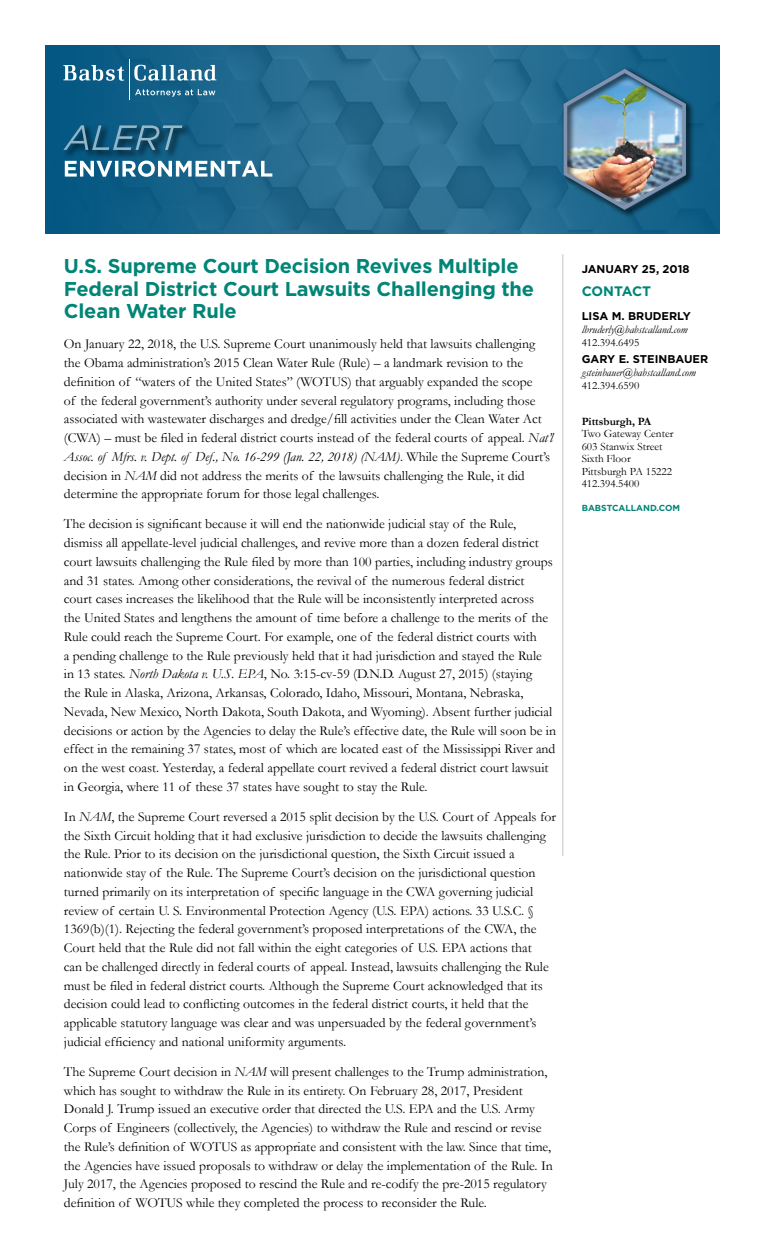
<style>
.page{position:relative;width:765px;height:1260px;background:#fff}
.page>*{position:absolute;margin:0;border:0;box-sizing:border-box;transform-origin:0 0}
.t1{font:700 20px/22.5px "Gotham";letter-spacing:-.01em;color:#008576}
.t2{font:13.75px/18.8px "Garamond";color:#000}
.t3{font:700 13.75px "Gotham";letter-spacing:-.01em;color:#008576}
.t4{font:italic 11.25px/12.9px "Garamond";color:#000}
.t5{font:11.25px/12.5px "Garamond";color:#000}
.t6{font:700 11.25px "Gotham";color:#000}
.t7{font:700 8.75px "Gotham";color:#008576}
.s1{font-style:italic}
.s2{font-family:"Gotham";font-weight:700;font-style:normal}
.s3{font-style:normal}
.s4{font-weight:700}
</style>
<div class="page">
<img style="left:45px;top:45px;width:675px;height:188px">
<svg style="left:63px;top:65px;width:61px;height:16px"></svg>
<svg style="left:134px;top:65px;width:82px;height:16px"></svg>
<svg style="left:135px;top:89px;width:80px;height:8px"></svg>
<hr style="left:129px;top:60px;width:1px;height:40px;background:#fff">
<hr style="left:562px;top:254px;width:1px;height:602px;background:#cdcfd0">
<svg style="left:65px;top:161px;width:207px;height:16px"></svg>
<svg style="left:561px;top:66px;width:134px;height:152px;background:#155b80"></svg>
<img style="left:564px;top:69px;width:122px;height:141px">
<svg style="left:62px;top:123px;width:130px;height:37px;background:#0c557b"></svg>
<svg style="left:63px;top:125px;width:120px;height:25px;background:#2c6685"></svg>
<p class="t1" style="left:64px;top:255px;width:472px">U.S. Supreme Court Decision Revives Multiple<br>Federal District Court Lawsuits Challenging the<br>Clean Water Rule</p>
<p class="t2" style="left:64px;top:334px;width:490px">On January 22, 2018, the U.S. Supreme Court unanimously held that lawsuits challenging the Obama administration’s 2015 Clean Water Rule (Rule) – a landmark revision to the definition of “waters of the United States” (WOTUS) that arguably expanded the scope<br>of the federal government’s authority under several regulatory programs, including those associated with wastewater discharges and dredge/fill activities under the Clean Water Act (CWA) – must be filed in federal district courts instead of the federal courts of appeal. <span class="s1">Nat’l Assoc. of Mfrs. v. Dept. of Def., No. 16-299 (Jan. 22, 2018) (NAM)</span>. While the Supreme Court’s decision in <span class="s1">NAM</span> did not address the merits of the lawsuits challenging the Rule, it did determine the appropriate forum for those legal challenges.</p>
<p class="t2" style="left:64px;top:514px;width:494px">The decision is significant because it will end the nationwide judicial stay of the Rule, dismiss all appellate-level judicial challenges, and revive more than a dozen federal district court lawsuits challenging the Rule filed by more than 100 parties, including industry groups and 31 states. Among other considerations, the revival of the numerous federal district court cases increases the likelihood that the Rule will be inconsistently interpreted across<br>the United States and lengthens the amount of time before a challenge to the merits of the Rule could reach the Supreme Court. For example, one of the federal district courts with<br>a pending challenge to the Rule previously held that it had jurisdiction and stayed the Rule<br>in 13 states. <span class="s1">North Dakota v. U.S. EPA</span>, No. 3:15-cv-59 (D.N.D. August 27, 2015) (staying<br>the Rule in Alaska, Arizona, Arkansas, Colorado, Idaho, Missouri, Montana, Nebraska, Nevada, New Mexico, North Dakota, South Dakota, and Wyoming). Absent further judicial decisions or action by the Agencies to delay the Rule’s effective date, the Rule will soon be in effect in the remaining 37 states, most of which are located east of the Mississippi River and on the west coast. Yesterday, a federal appellate court revived a federal district court lawsuit in Georgia, where 11 of these 37 states have sought to stay the Rule.</p>
<p class="t2" style="left:64px;top:807px;width:494px">In <span class="s1">NAM</span>, the Supreme Court reversed a 2015 split decision by the U.S. Court of Appeals for the Sixth Circuit holding that it had exclusive jurisdiction to decide the lawsuits challenging the Rule. Prior to its decision on the jurisdictional question, the Sixth Circuit issued a nationwide stay of the Rule. The Supreme Court’s decision on the jurisdictional question turned primarily on its interpretation of specific language in the CWA governing judicial review of certain U. S. Environmental Protection Agency (U.S. EPA) actions. 33 U.S.C. § 1369(b)(1). Rejecting the federal government’s proposed interpretations of the CWA, the Court held that the Rule did not fall within the eight categories of U.S. EPA actions that<br>can be challenged directly in federal courts of appeal. Instead, lawsuits challenging the Rule must be filed in federal district courts. Although the Supreme Court acknowledged that its decision could lead to conflicting outcomes in the federal district courts, it held that the applicable statutory language was clear and was unpersuaded by the federal government’s judicial efficiency and national uniformity arguments.</p>
<p class="t2" style="left:64px;top:1062px;width:491px">The Supreme Court decision in <span class="s1">NAM</span> will present challenges to the Trump administration, which has sought to withdraw the Rule in its entirety. On February 28, 2017, President Donald J. Trump issued an executive order that directed the U.S. EPA and the U.S. Army Corps of Engineers (collectively, the Agencies) to withdraw the Rule and rescind or revise the Rule’s definition of WOTUS as appropriate and consistent with the law. Since that time, the Agencies have issued proposals to withdraw or delay the implementation of the Rule. In July 2017, the Agencies proposed to rescind the Rule and re-codify the pre-2015 regulatory definition of WOTUS while they completed the process to reconsider the Rule.</p>
<p class="t6" style="left:582px;top:261px;width:109px">JANUARY 25, 2018</p>
<p class="t3" style="left:582px;top:282px;width:71px">CONTACT</p>
<p class="t4" style="left:582px;top:310px;width:111px"><span class="s2">LISA M. BRUDERLY </span>lbruderly@babstcalland.com<br><span class="s3">412.394.6495</span></p>
<p class="t4" style="left:582px;top:353px;width:128px"><span class="s2">GARY E. STEINBAUER </span>gsteinbauer@babstcalland.com<br><span class="s3">412.394.6590</span></p>
<p class="t5" style="left:582px;top:415px;width:93px"><span class="s4">Pittsburgh, PA<br></span>Two Gateway Center<br>603 Stanwix Street<br>Sixth Floor<br>Pittsburgh PA 15222<br>412.394.5400</p>
<p class="t7" style="left:582px;top:502px;width:100px">BABSTCALLAND.COM</p>
</div>
